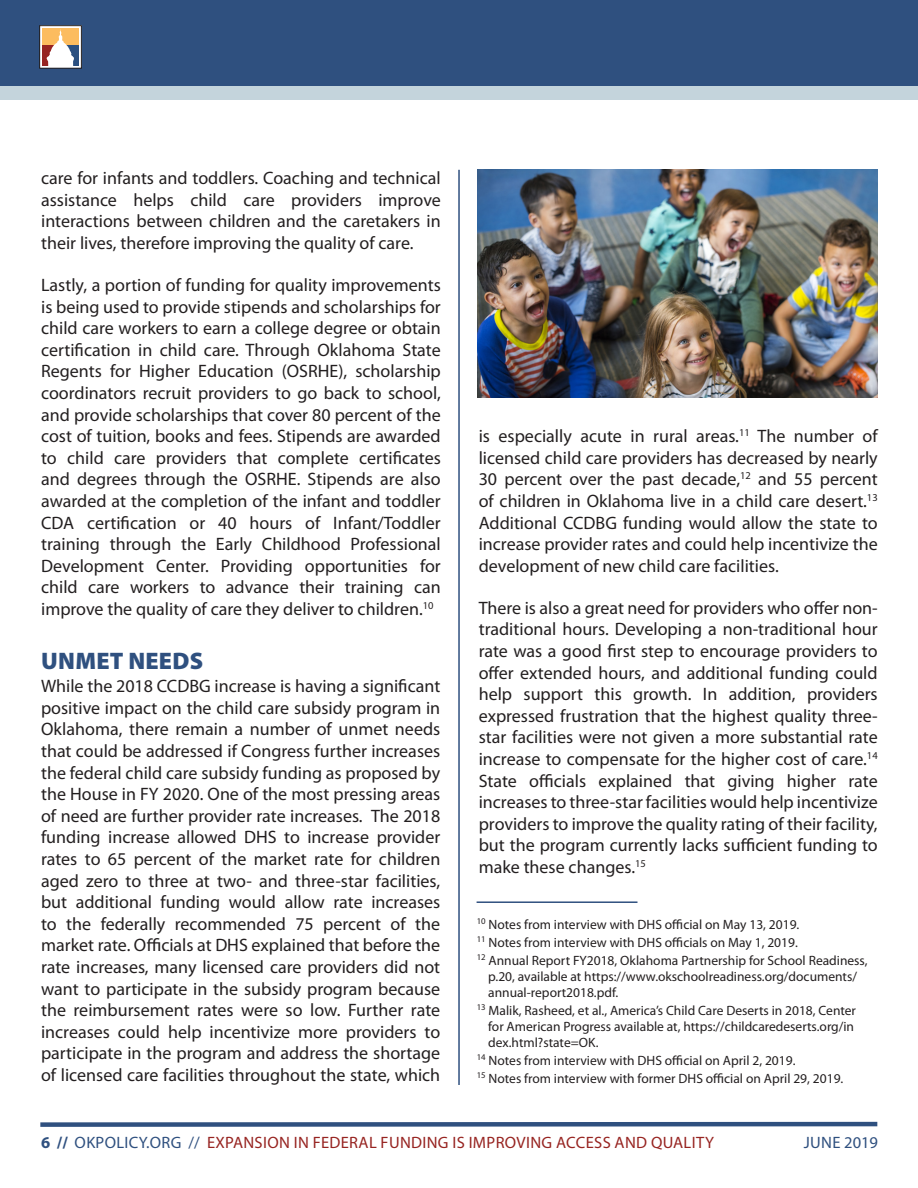
<style>
.page{position:relative;width:918px;height:1188px;background:#fff}
.page>*{position:absolute;margin:0;border:0;box-sizing:border-box;transform-origin:0 0}
.t1{font:900 24px "Myriad Pro";letter-spacing:.01em;color:#2f507f}
.t2{font:18px/21.6px "Myriad Pro";color:#231f20;text-align:justify}
.t3{font:16.5px "Myriad Pro";letter-spacing:.02em;color:#972421}
.t4{font:16.5px "Myriad Pro";letter-spacing:.01em;color:#2f507f}
.t5{font:13.5px "Myriad Pro";color:#231f20}
.s1{font-weight:700;color:#2f507f}
.s2{color:#2f507f}
</style>
<div class="page">
<div style="left:0;top:0;width:918px;height:86px;background:#2f507f"></div>
<div style="left:0;top:86px;width:918px;height:14px;background:#c4d4dc"></div>
<svg style="left:40px;top:1121px;width:838px;height:6px;background:#627b9e"></svg>
<div style="left:40px;top:26px;width:41px;height:42px;background:#fff"></div>
<div style="left:42px;top:28px;width:37px;height:18px;background:#fcbc5f"></div>
<div style="left:42px;top:46px;width:19px;height:20px;background:#972422"></div>
<div style="left:61px;top:46px;width:18px;height:20px;background:#2b5080"></div>
<svg style="left:47px;top:29px;width:27px;height:37px"></svg>
<hr style="left:458px;top:170px;width:2px;height:915px;background:#2f507f">
<hr style="left:477px;top:901px;width:160px;height:2px;background:#2f507f">
<img style="left:477px;top:170px;width:401px;height:227px">
<p class="t2" style="left:41px;top:167px;width:401px">care for infants and toddlers. Coaching and technical assistance helps child care providers improve interactions between children and the caretakers in their lives, therefore improving the quality of care.</p>
<p class="t2" style="left:41px;top:274px;width:401px">Lastly, a portion of funding for quality improvements is being used to provide stipends and scholarships for child care workers to earn a college degree or obtain certification in child care. Through Oklahoma State Regents for Higher Education (OSRHE), scholarship coordinators recruit providers to go back to school, and provide scholarships that cover 80 percent of the cost of tuition, books and fees. Stipends are awarded to child care providers that complete certificates and degrees through the OSRHE. Stipends are also awarded at the completion of the infant and toddler CDA certification or 40 hours of Infant/Toddler training through the Early Childhood Professional Development Center. Providing opportunities for child care workers to advance their training can improve the quality of care they deliver to children.<sup>10</sup></p>
<p class="t1" style="left:41px;top:648px;width:163px">UNMET NEEDS</p>
<p class="t2" style="left:41px;top:675px;width:401px">While the 2018 CCDBG increase is having a significant positive impact on the child care subsidy program in Oklahoma, there remain a number of unmet needs that could be addressed if Congress further increases the federal child care subsidy funding as proposed by the House in FY 2020. One of the most pressing areas of need are further provider rate increases. The 2018 funding increase allowed DHS to increase provider rates to 65 percent of the market rate for children aged zero to three at two- and three-star facilities, but additional funding would allow rate increases to the federally recommended 75 percent of the market rate. Officials at DHS explained that before the rate increases, many licensed care providers did not want to participate in the subsidy program because the reimbursement rates were so low. Further rate increases could help incentivize more providers to participate in the program and address the shortage of licensed care facilities throughout the state, which</p>
<p class="t2" style="left:479px;top:425px;width:401px">is especially acute in rural areas.<sup>11</sup> The number of licensed child care providers has decreased by nearly 30 percent over the past decade,<sup>12</sup> and 55 percent of children in Oklahoma live in a child care desert.<sup>13<br></sup>Additional CCDBG funding would allow the state to increase provider rates and could help incentivize the development of new child care facilities.</p>
<p class="t2" style="left:479px;top:597px;width:401px">There is also a great need for providers who offer non&shy;traditional hours. Developing a non-traditional hour rate was a good first step to encourage providers to offer extended hours, and additional funding could help support this growth. In addition, providers expressed frustration that the highest quality three&shy;star facilities were not given a more substantial rate increase to compensate for the higher cost of care.<sup>14<br></sup>State officials explained that giving higher rate increases to three-star facilities would help incentivize providers to improve the quality rating of their facility, but the program currently lacks sufficient funding to make these changes.<sup>15</sup></p>
<p class="t5" style="left:477px;top:916px;width:324px"><sup>10</sup> Notes from interview with DHS official on May 13, 2019.</p>
<p class="t5" style="left:477px;top:934px;width:323px"><sup>11</sup> Notes from interview with DHS officials on May 1, 2019.</p>
<p class="t5" style="left:477px;top:952px;width:392px"><sup>12</sup> Annual Report FY2018, Oklahoma Partnership for School Readiness,</p>
<p class="t5" style="left:488px;top:968px;width:370px">p.20, available at https://www.okschoolreadiness.org/documents/</p>
<p class="t5" style="left:488px;top:984px;width:132px">annual-report2018.pdf.</p>
<p class="t5" style="left:477px;top:1002px;width:381px"><sup>13</sup> Malik, Rasheed, et al., America’s Child Care Deserts in 2018, Center</p>
<p class="t5" style="left:488px;top:1018px;width:367px">for American Progress available at, https://childcaredeserts.org/in</p>
<p class="t5" style="left:488px;top:1034px;width:112px">dex.html?state=OK.</p>
<p class="t5" style="left:477px;top:1052px;width:320px"><sup>14</sup> Notes from interview with DHS official on April 2, 2019.</p>
<p class="t5" style="left:477px;top:1070px;width:368px"><sup>15</sup> Notes from interview with former DHS official on April 29, 2019.</p>
<p class="t3" style="left:41px;top:1132px;width:674px"><span class="s1">6 //</span> <span class="s2">OKPOLICY.ORG //</span> EXPANSION IN FEDERAL FUNDING IS IMPROVING ACCESS AND QUALITY</p>
<p class="t4" style="left:804px;top:1132px;width:76px">JUNE 2019</p>
</div>
